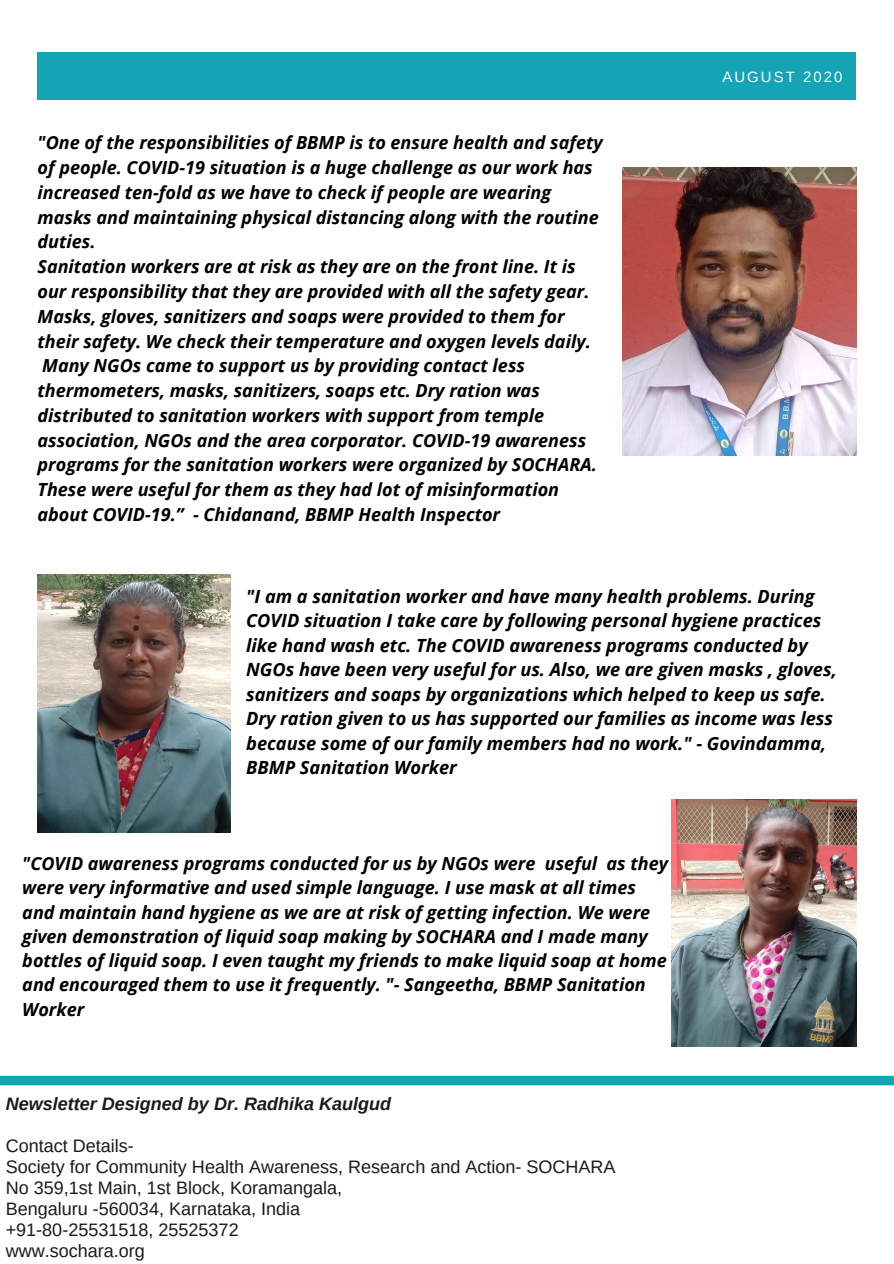
<style>
.page{position:relative;width:894px;height:1264px;background:#fff}
.page>*{position:absolute;margin:0;border:0;box-sizing:border-box;transform-origin:0 0}
.t1{font:italic 700 18.15px/24.5px "Open Sans";color:#000}
.t2{font:italic 700 18px/24.8px "Open Sans";color:#000}
.t3{font:18px/20.9px "Arimo";color:#1c191c}
.t4{font:italic 700 18px "Arimo";color:#1c191c}
.t5{font:14.85px "Arimo";letter-spacing:.14em;color:#fefefe}
</style>
<div class="page">
<div style="left:37px;top:52px;width:819px;height:48px;background:#13a4b5"></div>
<img style="left:622px;top:168px;width:234px;height:287px">
<img style="left:37px;top:574px;width:193px;height:258px">
<img style="left:671px;top:799px;width:185px;height:247px">
<svg style="left:0;top:1075px;width:893px;height:10px;background:#26abbb"></svg>
<p class="t2" style="left:37px;top:130px;width:566px">"One of the responsibilities of BBMP is to ensure health and safety of people. COVID-19 situation is a huge challenge as our work has increased ten-fold as we have to check if people are wearing masks and maintaining physical distancing along with the routine duties.<br>Sanitation workers are at risk as they are on the front line. It is our responsibility that they are provided with all the safety gear.<br>Masks, gloves, sanitizers and soaps were provided to them for their safety. We check their temperature and oxygen levels daily.<br>Many NGOs came to support us by providing contact less thermometers, masks, sanitizers, soaps etc. Dry ration was distributed to sanitation workers with support from temple association, NGOs and the area corporator. COVID-19 awareness programs for the sanitation workers were organized by SOCHARA.<br>These were useful for them as they had lot of misinformation about COVID-19.” - Chidanand, BBMP Health Inspector</p>
<p class="t5" style="left:722px;top:68px;width:122px">AUGUST 2020</p>
<p class="t1" style="left:246px;top:583px;width:592px">"I am a sanitation worker and have many health problems. During COVID situation I take care by following personal hygiene practices like hand wash etc. The COVID awareness programs conducted by NGOs have been very useful for us. Also, we are given masks , gloves, sanitizers and soaps by organizations which helped to keep us safe.<br>Dry ration given to us has supported our families as income was less because some of our family members had no work." - Govindamma, BBMP Sanitation Worker</p>
<p class="t2" style="left:22px;top:851px;width:647px;line-height:24.2px">"COVID awareness programs conducted for us by NGOs were useful as they were very informative and used simple language. I use mask at all times and maintain hand hygiene as we are at risk of getting infection. We were given demonstration of liquid soap making by SOCHARA and I made many bottles of liquid soap. I even taught my friends to make liquid soap at home and encouraged them to use it frequently. "- Sangeetha, BBMP Sanitation Worker</p>
<p class="t4" style="left:6px;top:1094px;width:387px">Newsletter Designed by Dr. Radhika Kaulgud</p>
<p class="t3" style="left:6px;top:1135px;width:611px">Contact Details-<br>Society for Community Health Awareness, Research and Action- SOCHARA No 359,1st Main, 1st Block, Koramangala,<br>Bengaluru -560034, Karnataka, India<br>+91-80-25531518, 25525372<br>www.sochara.org</p>
</div>
